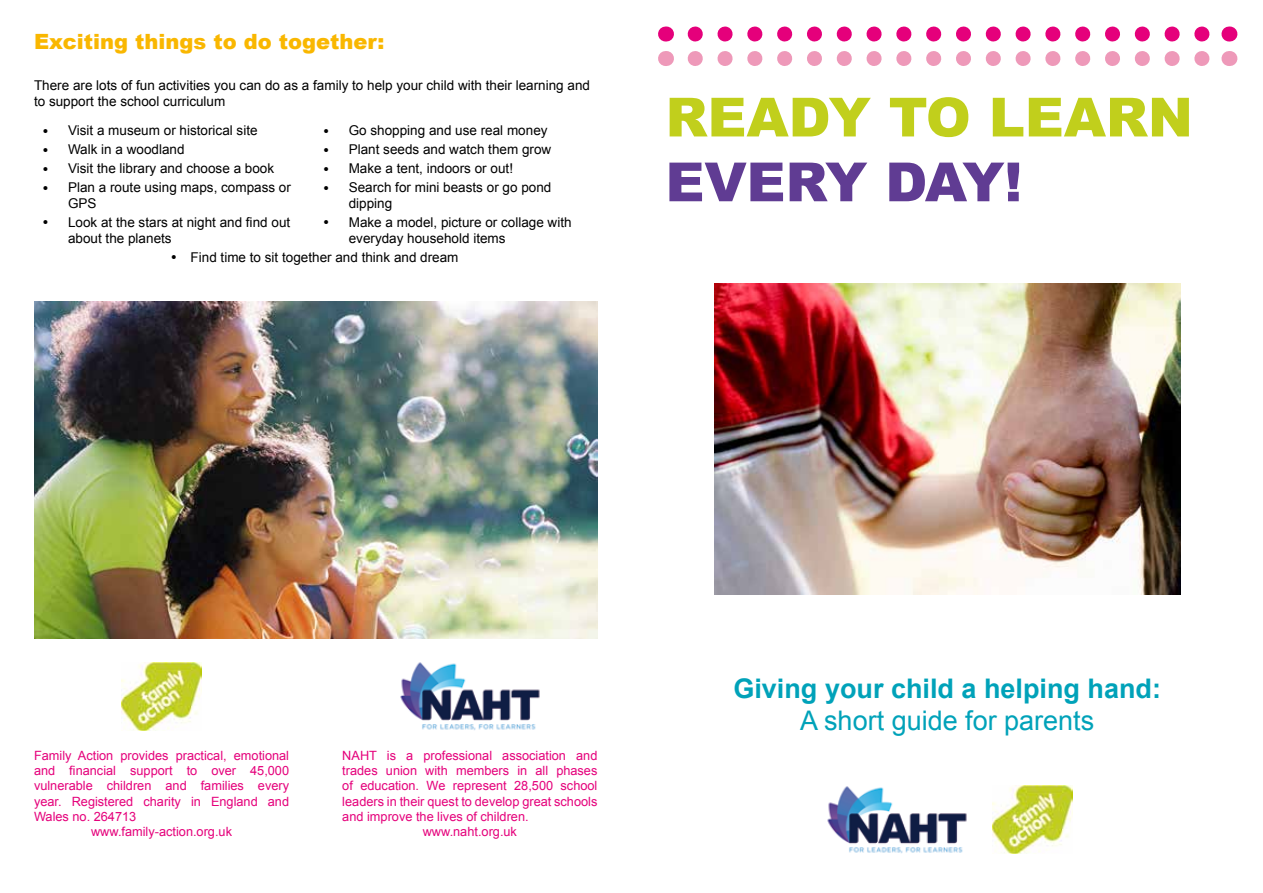
<style>
.page{position:relative;width:1263px;height:893px;background:#fff}
.page>*{position:absolute;margin:0;border:0;box-sizing:border-box;transform-origin:0 0}
.t1{font:900 54px "Arial";color:#c1cf1c}
.t2{font:900 54px "Arial";letter-spacing:-.02em;color:#603c93}
.t3{font:700 27px "Arial";color:#00a2b9}
.t4{font:27px "Arial";color:#00a2b9}
.t5{font:900 21px "Arial";color:#f9b700}
.t6{font:13.5px/16.2px "Arial";color:#000}
.t7{font:12.75px "Arial";color:#e5007b}
</style>
<div class="page">
<img style="left:714px;top:284px;width:466px;height:310px">
<img style="left:992px;top:786px;width:80px;height:67px">
<img style="left:827px;top:786px;width:140px;height:68px">
<svg style="left:695px;top:27px;width:515px;height:15px"></svg>
<svg style="left:665px;top:27px;width:1px;height:15px"></svg>
<svg style="left:1229px;top:27px;width:1px;height:15px"></svg>
<svg style="left:695px;top:51px;width:515px;height:15px"></svg>
<svg style="left:665px;top:51px;width:1px;height:15px"></svg>
<svg style="left:1229px;top:51px;width:1px;height:15px"></svg>
<img style="left:122px;top:663px;width:79px;height:67px">
<img style="left:400px;top:662px;width:140px;height:69px">
<img style="left:34px;top:301px;width:563px;height:338px">
<h3 class="t5" style="left:34px;top:26px;width:352px">Exciting things to do together:</h3>
<p class="t6" style="left:34px;top:77px;width:557px">There are lots of fun activities you can do as a family to help your child with their learning and to support the school curriculum</p>
<p class="t6" style="left:43px;top:123px;width:217px">• Visit a museum or historical site</p>
<p class="t6" style="left:323px;top:123px;width:226px">• Go shopping and use real money</p>
<p class="t6" style="left:43px;top:141px;width:144px">• Walk in a woodland</p>
<p class="t6" style="left:323px;top:141px;width:230px">• Plant seeds and watch them grow</p>
<p class="t6" style="left:43px;top:160px;width:233px">• Visit the library and choose a book</p>
<p class="t6" style="left:323px;top:160px;width:191px">• Make a tent, indoors or out!</p>
<p class="t6" style="left:68px;top:179px;width:224px;text-indent:-26px">• Plan a route using maps, compass or<br>GPS</p>
<p class="t6" style="left:349px;top:179px;width:204px;text-indent:-26px">• Search for mini beasts or go pond dipping</p>
<p class="t6" style="left:68px;top:214px;width:224px;text-indent:-26px">• Look at the stars at night and find out about the planets</p>
<p class="t6" style="left:349px;top:214px;width:224px;text-indent:-26px">• Make a model, picture or collage with everyday household items</p>
<p class="t6" style="left:171px;top:249px;width:289px">• Find time to sit together and think and dream</p>
<h1 class="t1" style="left:665px;top:78px;width:529px">READY TO LEARN</h1>
<h1 class="t2" style="left:665px;top:143px;width:358px">EVERY DAY!</h1>
<p class="t7" style="left:34px;top:747px;width:257px">Family Action provides practical, emotional</p>
<p class="t7" style="left:34px;top:762px;width:257px">and financial support to over 45,000</p>
<p class="t7" style="left:34px;top:778px;width:257px">vulnerable children and families every</p>
<p class="t7" style="left:34px;top:793px;width:257px">year. Registered charity in England and</p>
<p class="t7" style="left:34px;top:808px;width:104px">Wales no. 264713</p>
<p class="t7" style="left:91px;top:823px;width:142px">www.family-action.org.uk</p>
<p class="t7" style="left:342px;top:747px;width:257px">NAHT is a professional association and</p>
<p class="t7" style="left:342px;top:762px;width:257px">trades union with members in all phases</p>
<p class="t7" style="left:342px;top:778px;width:257px">of education. We represent 28,500 school</p>
<p class="t7" style="left:342px;top:793px;width:257px">leaders in their quest to develop great schools</p>
<p class="t7" style="left:342px;top:808px;width:188px">and improve the lives of children.</p>
<p class="t7" style="left:423px;top:823px;width:96px">www.naht.org.uk</p>
<h2 class="t3" style="left:733px;top:670px;width:429px">Giving your child a helping hand:</h2>
<h2 class="t4" style="left:800px;top:703px;width:296px">A short guide for parents</h2>
</div>
